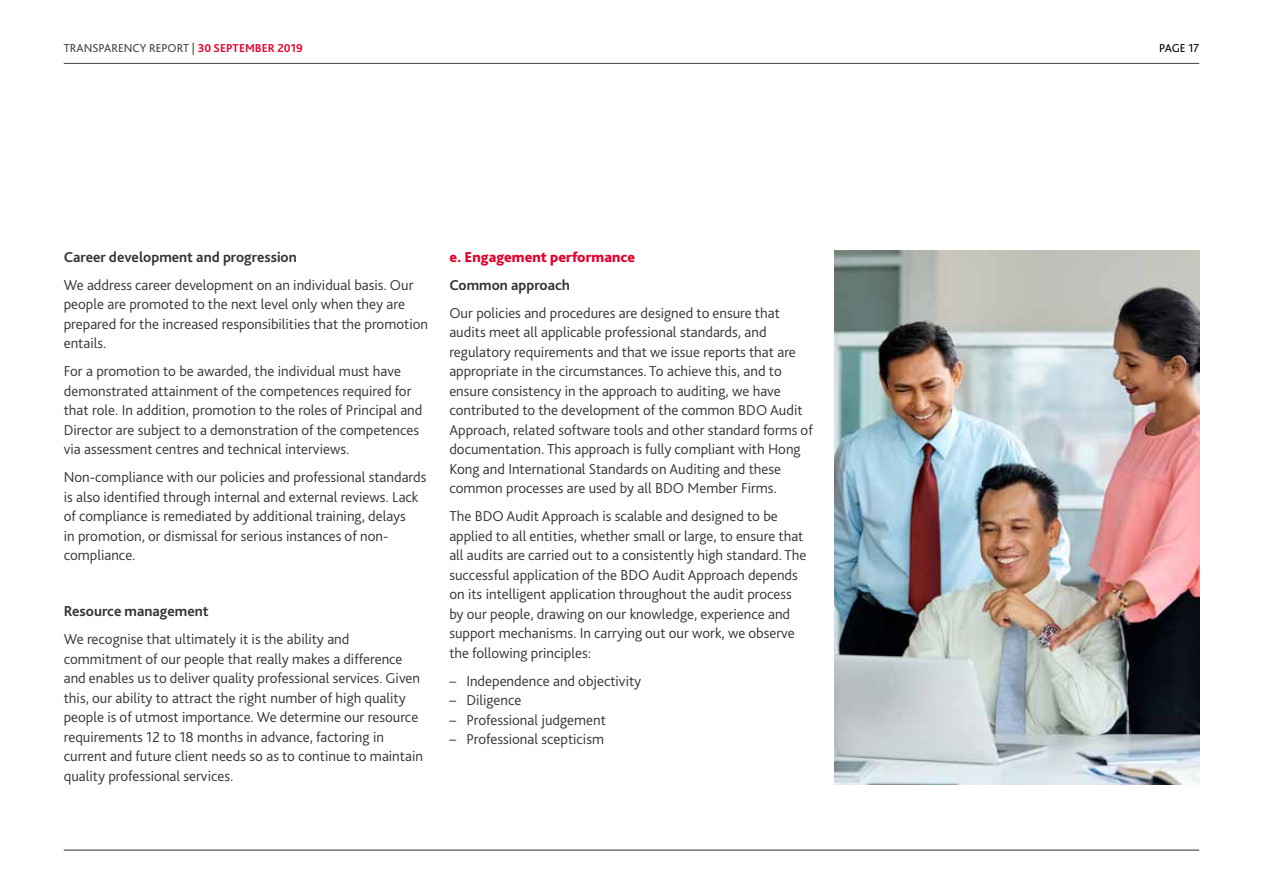
<style>
.page{position:relative;width:1263px;height:893px;background:#fff}
.page>*{position:absolute;margin:0;border:0;box-sizing:border-box;transform-origin:0 0}
.t1{font:300 15px/19.5px "Bliss Pro";color:#363230}
.t2{font:700 15px "Bliss Pro";color:#363230}
.t3{font:800 15px "Bliss Pro";color:#e6002d}
.t4{font:12px "Bliss Pro";color:#454341}
.t5{font:12px "Bliss Pro";letter-spacing:-.01em;color:#000}
.s1{font-weight:700;color:#e6002d}
</style>
<div class="page">
<hr style="left:64px;top:850px;width:1135px;height:1px;background:#363230">
<hr style="left:64px;top:63px;width:1135px;height:1px;background:#454341">
<img style="left:835px;top:250px;width:364px;height:534px">
<p class="t4" style="left:64px;top:40px;width:240px">TRANSPARENCY REPORT | <span class="s1">30 SEPTEMBER 2019</span></p>
<p class="t5" style="left:1159px;top:40px;width:42px">PAGE 17</p>
<p class="t2" style="left:64px;top:247px;width:235px">Career development and progression</p>
<p class="t1" style="left:64px;top:274px;width:366px">We address career development on an individual basis. Our people are promoted to the next level only when they are prepared for the increased responsibilities that the promotion entails.</p>
<p class="t1" style="left:64px;top:361px;width:360px">For a promotion to be awarded, the individual must have demonstrated attainment of the competences required for that role. In addition, promotion to the roles of Principal and Director are subject to a demonstration of the competences via assessment centres and technical interviews.</p>
<p class="t1" style="left:64px;top:467px;width:364px">Non-compliance with our policies and professional standards is also identified through internal and external reviews. Lack of compliance is remediated by additional training, delays<br>in promotion, or dismissal for serious instances of non&shy;compliance.</p>
<p class="t2" style="left:64px;top:602px;width:146px">Resource management</p>
<p class="t1" style="left:64px;top:629px;width:361px">We recognise that ultimately it is the ability and commitment of our people that really makes a difference and enables us to deliver quality professional services. Given this, our ability to attract the right number of high quality people is of utmost importance. We determine our resource requirements 12 to 18 months in advance, factoring in current and future client needs so as to continue to maintain quality professional services.</p>
<p class="t3" style="left:449px;top:247px;width:187px">e. Engagement performance</p>
<p class="t2" style="left:449px;top:275px;width:122px">Common approach</p>
<p class="t1" style="left:449px;top:302px;width:365px">Our policies and procedures are designed to ensure that audits meet all applicable professional standards, and regulatory requirements and that we issue reports that are appropriate in the circumstances. To achieve this, and to ensure consistency in the approach to auditing, we have contributed to the development of the common BDO Audit Approach, related software tools and other standard forms of documentation. This approach is fully compliant with Hong Kong and International Standards on Auditing and these common processes are used by all BDO Member Firms.</p>
<p class="t1" style="left:449px;top:506px;width:359px">The BDO Audit Approach is scalable and designed to be applied to all entities, whether small or large, to ensure that all audits are carried out to a consistently high standard. The successful application of the BDO Audit Approach depends on its intelligent application throughout the audit process by our people, drawing on our knowledge, experience and support mechanisms. In carrying out our work, we observe the following principles:</p>
<p class="t1" style="left:449px;top:670px;width:193px">– Independence and objectivity</p>
<p class="t1" style="left:449px;top:690px;width:74px">– Diligence</p>
<p class="t1" style="left:449px;top:709px;width:158px">– Professional judgement</p>
<p class="t1" style="left:449px;top:729px;width:156px">– Professional scepticism</p>
</div>
